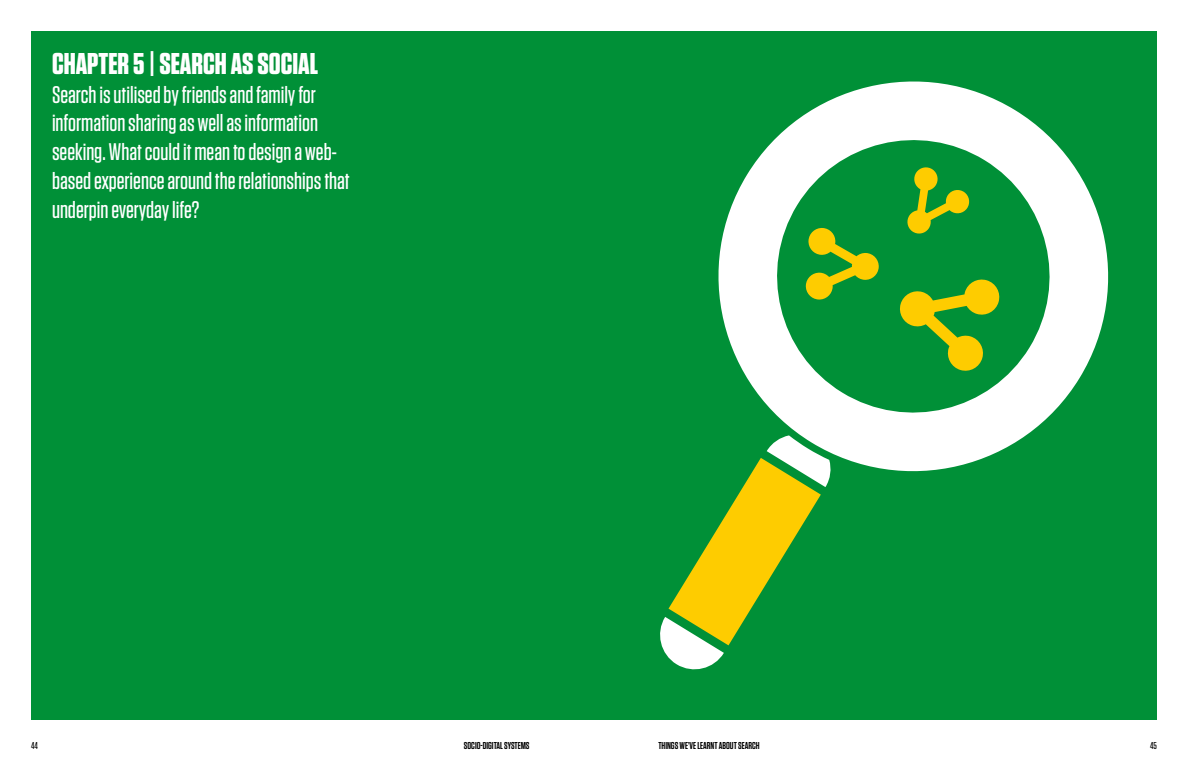
<style>
.page{position:relative;width:1188px;height:774px;background:#fff}
.page>*{position:absolute;margin:0;border:0;box-sizing:border-box;transform-origin:0 0}
.t1{font:700 30px "Tungsten";color:#fff}
.t2{font:500 24px/28.8px "Tungsten";color:#fff}
.t3{font:600 10px "Tungsten";color:#000}
.t4{font:500 10px "Tungsten";color:#000}
</style>
<div class="page">
<div style="left:31px;top:31px;width:1126px;height:689px;background:#009037"></div>
<svg style="left:718px;top:81px;width:391px;height:391px"></svg>
<svg style="left:660px;top:435px;width:172px;height:235px"></svg>
<p class="t1" style="left:52px;top:47px;width:268px">CHAPTER 5 | SEARCH AS SOCIAL</p>
<p class="t2" style="left:52px;top:80px;width:299px">Search is utilised by friends and family for information sharing as well as information seeking. What could it mean to design a web&shy;based experience around the relationships that underpin everyday life?</p>
<p class="t4" style="left:31px;top:740px;width:8px">44</p>
<p class="t3" style="left:464px;top:740px;width:27px">SOCIO-DIGITAL</p>
<p class="t3" style="left:504px;top:740px;width:26px">SYSTEMS</p>
<p class="t3" style="left:658px;top:740px;width:103px">THINGS WE’VE LEARNT ABOUT SEARCH</p>
<p class="t4" style="left:1150px;top:740px;width:8px">45</p>
</div>
